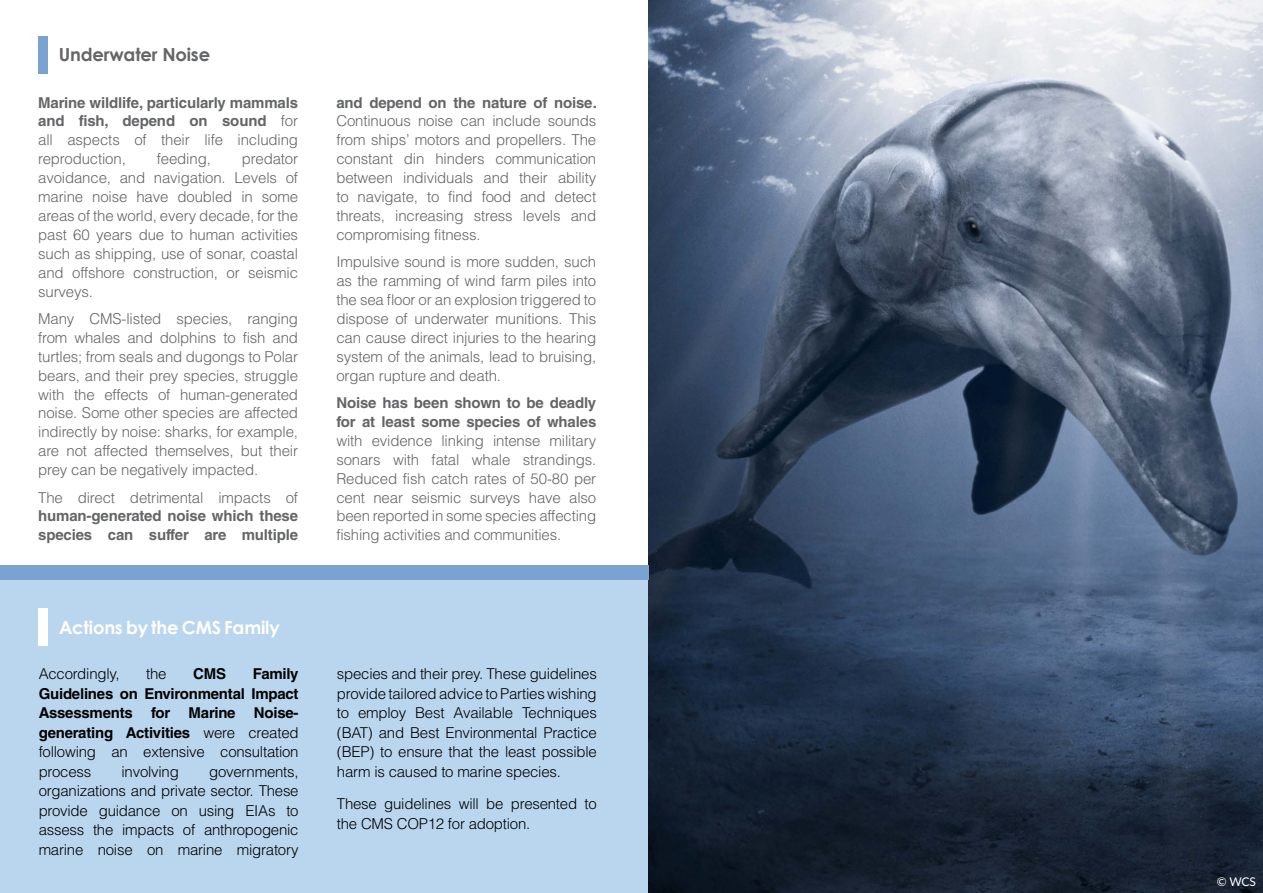
<style>
.page{position:relative;width:1263px;height:893px;background:#fff}
.page>*{position:absolute;margin:0;border:0;box-sizing:border-box;transform-origin:0 0}
.t1{font:700 18px "Century Gothic";letter-spacing:-.01em;color:#fff}
.t2{font:700 18px "Century Gothic";letter-spacing:-.01em;color:#646567}
.t3{font:300 15px/18.9px "Helvetica LT Std";letter-spacing:-.01em;color:#646567;text-align:justify}
.t4{font:300 15px/19.5px "Helvetica LT Std";letter-spacing:-.015em;color:#000;text-align:justify}
.t5{font:700 15px/18.9px "Helvetica LT Std";letter-spacing:-.01em;color:#646567}
.t6{font:700 15px/19.5px "Helvetica LT Std";letter-spacing:-.015em;color:#000;text-align:justify}
.t7{font:12px "Lato";color:#fff}
.s1{font-weight:300}
</style>
<div class="page">
<div style="left:0;top:580px;width:693px;height:313px;background:#bad6ee"></div>
<img style="left:649px;top:0;width:614px;height:893px">
<div style="left:0;top:565px;width:649px;height:15px;background:#7aa3d2"></div>
<div style="left:38px;top:36px;width:10px;height:37px;background:#7aa3d2"></div>
<div style="left:38px;top:609px;width:9px;height:37px;background:#fff"></div>
<p class="t2" style="left:59px;top:41px;width:153px">Underwater Noise</p>
<p class="t5" style="left:38px;top:93px;width:261px;text-align:justify">Marine wildlife, particularly mammals and fish, depend on sound <span class="s1">for all aspects of their life including reproduction,</span></p>
<p class="t3" style="left:157px;top:149px;width:55px">feeding,</p>
<p class="t3" style="left:38px;top:149px;width:261px;text-indent:204px">predator avoidance, and navigation. Levels of marine noise have doubled in some areas of the world, every decade, for the past 60 years due to human activities such as shipping, use of sonar, coastal and offshore construction, or seismic surveys.</p>
<p class="t3" style="left:38px;top:309px;width:261px">Many CMS-listed species, ranging from whales and dolphins to fish and turtles; from seals and dugongs to Polar bears, and their prey species, struggle with the effects of human-generated noise. Some other species are affected indirectly by noise: sharks, for example, are not affected themselves, but their prey can be negatively impacted.</p>
<p class="t3" style="left:38px;top:488px;width:261px">The direct detrimental impacts of</p>
<p class="t5" style="left:38px;top:506px;width:261px">human-generated noise which these species can suffer are multiple</p>
<p class="t1" style="left:59px;top:613px;width:222px">Actions by the CMS Family</p>
<p class="t4" style="left:39px;top:664px;width:82px">Accordingly,</p>
<p class="t4" style="left:146px;top:664px;width:22px">the</p>
<p class="t6" style="left:193px;top:664px;width:34px">CMS</p>
<p class="t6" style="left:39px;top:664px;width:261px;text-indent:214px">Family Guidelines on Environmental Impact Assessments for Marine Noise&shy;generating Activities <span class="s1">were created following an extensive consultation process</span></p>
<p class="t4" style="left:121px;top:762px;width:59px">involving</p>
<p class="t4" style="left:39px;top:762px;width:261px;text-indent:170px">governments, organizations and private sector. These provide guidance on using EIAs to assess the impacts of anthropogenic marine noise on marine migratory</p>
<p class="t5" style="left:336px;top:93px;width:262px">and depend on the nature of noise.</p>
<p class="t3" style="left:336px;top:111px;width:261px">Continuous noise can include sounds from ships’ motors and propellers. The constant din hinders communication between individuals and their ability to navigate, to find food and detect threats, increasing stress levels and compromising fitness.</p>
<p class="t3" style="left:336px;top:252px;width:261px">Impulsive sound is more sudden, such as the ramming of wind farm piles into the sea floor or an explosion triggered to dispose of underwater munitions. This can cause direct injuries to the hearing system of the animals, lead to bruising, organ rupture and death.</p>
<p class="t5" style="left:336px;top:393px;width:261px">Noise has been shown to be deadly for at least some species of whales</p>
<p class="t3" style="left:336px;top:431px;width:261px">with evidence linking intense military sonars with fatal whale strandings.<br>Reduced fish catch rates of 50-80 per cent near seismic surveys have also been reported in some species affecting fishing activities and communities.</p>
<p class="t4" style="left:337px;top:664px;width:261px">species and their prey. These guidelines provide tailored advice to Parties wishing to employ Best Available Techniques (BAT) and Best Environmental Practice (BEP) to ensure that the least possible harm is caused to marine species.</p>
<p class="t4" style="left:337px;top:794px;width:261px">These guidelines will be presented to the CMS COP12 for adoption.</p>
<p class="t7" style="left:1217px;top:873px;width:41px">© WCS</p>
</div>
